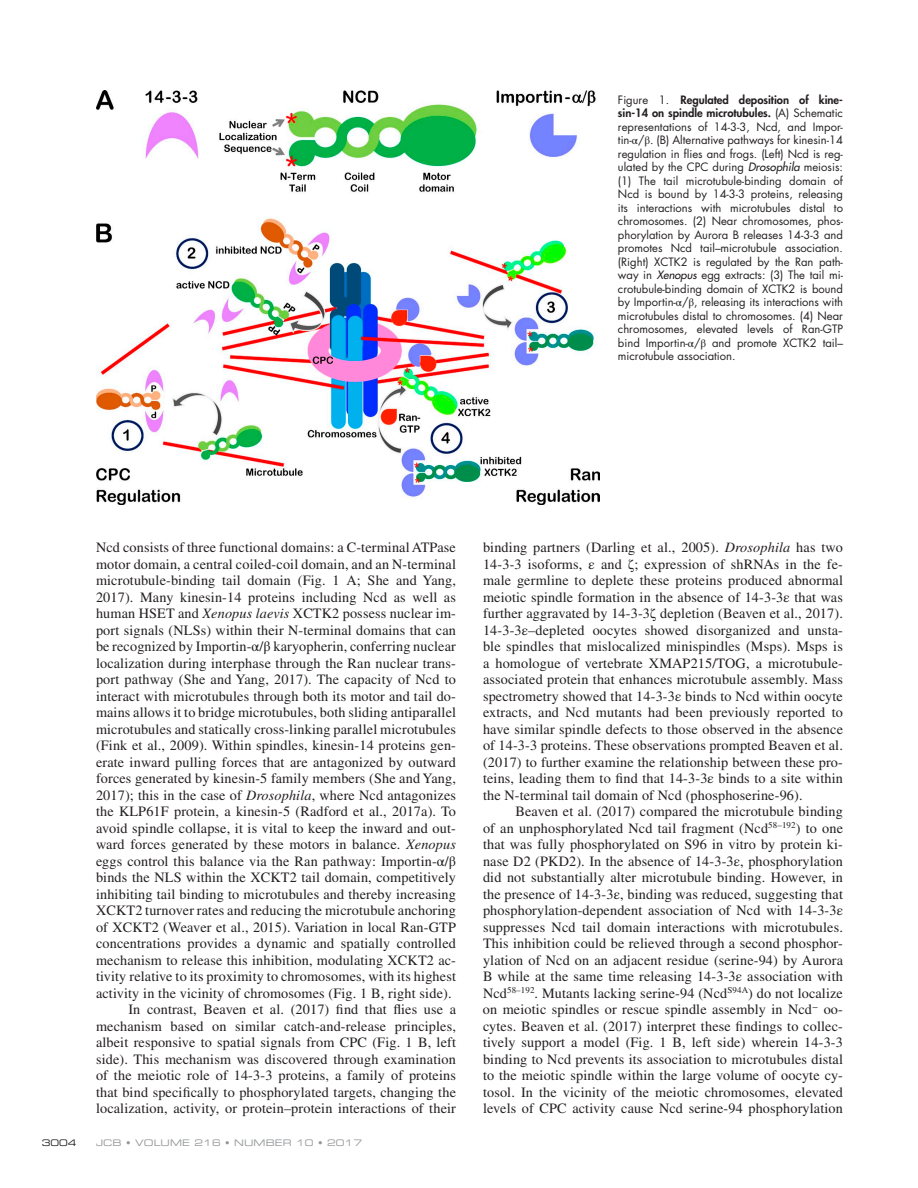
<style>
.page{position:relative;width:918px;height:1188px;background:#fff}
.page>*{position:absolute;margin:0;border:0;box-sizing:border-box;transform-origin:0 0}
.t1{font:14.25px/16.5px "Times LT Std";letter-spacing:.01em;color:#231f20;text-align:justify}
.t2{font:11.25px/13.5px "Futura Std";color:#231f20;text-align:justify}
.t3{font:9px "Eurostile LT Std Ex 2";letter-spacing:.01em;color:#949698}
.t4{font:9px "Eurostile LT Std Ex 2";color:#231f20}
.s1{font-weight:800}
.s2{font-family:"STIX General"}
.s3{font-weight:500;font-style:italic}
.s4{font-style:italic}
</style>
<div class="page">
<img style="left:96px;top:90px;width:504px;height:415px">
<p class="t2" style="left:618px;top:93px;width:227px">Figure 1. <span class="s1">Regulated deposition of kine&shy;sin-14 on spindle microtubules.</span> (A) Schematic representations of 14-3-3, Ncd, and Impor&shy;tin-<span class="s2">α</span>/<span class="s2">β</span>. (B) Alternative pathways for kinesin-14 regulation in flies and frogs. (Left) Ncd is reg&shy;ulated by the CPC during <span class="s3">Drosophila</span> meiosis: (1) The tail microtubule-binding domain of Ncd is bound by 14-3-3 proteins, releasing its interactions with microtubules distal to chromosomes. (2) Near chromosomes, phos&shy;phorylation by Aurora B releases 14-3-3 and promotes Ncd tail–microtubule association. (Right) XCTK2 is regulated by the Ran path&shy;way in <span class="s3">Xenopus</span> egg extracts: (3) The tail mi&shy;crotubule-binding domain of XCTK2 is bound by Importin-<span class="s2">α</span>/<span class="s2">β</span>, releasing its interactions with microtubules distal to chromosomes. (4) Near chromosomes, elevated levels of Ran-GTP bind Importin-<span class="s2">α</span>/<span class="s2">β</span> and promote XCTK2 tail– microtubule association.</p>
<p class="t1" style="left:96px;top:539px;width:361px">Ncd consists of three functional domains: a C-terminal ATPase</p>
<p class="t1" style="left:96px;top:555px;width:362px">motor domain, a central coiled-coil domain, and an N-terminal</p>
<p class="t1" style="left:96px;top:572px;width:362px">microtubule-binding tail domain (Fig. 1 A; She and Yang,</p>
<p class="t1" style="left:96px;top:588px;width:361px">2017). Many kinesin-14 proteins including Ncd as well as</p>
<p class="t1" style="left:96px;top:605px;width:362px">human HSET and <span class="s4">Xenopus laevis</span> XCTK2 possess nuclear im-</p>
<p class="t1" style="left:96px;top:621px;width:362px">port signals (NLSs) within their N-terminal domains that can</p>
<p class="t1" style="left:96px;top:638px;width:361px">be recognized by Importin-<span class="s2">α</span>/<span class="s2">β</span> karyopherin, conferring nuclear</p>
<p class="t1" style="left:96px;top:654px;width:362px">localization during interphase through the Ran nuclear trans-</p>
<p class="t1" style="left:96px;top:671px;width:361px">port pathway (She and Yang, 2017). The capacity of Ncd to</p>
<p class="t1" style="left:96px;top:687px;width:361px">interact with microtubules through both its motor and tail do-</p>
<p class="t1" style="left:96px;top:704px;width:362px">mains allows it to bridge microtubules, both sliding antiparallel</p>
<p class="t1" style="left:96px;top:720px;width:362px">microtubules and statically cross-linking parallel microtubules</p>
<p class="t1" style="left:96px;top:737px;width:362px">(Fink et al., 2009). Within spindles, kinesin-14 proteins gen-</p>
<p class="t1" style="left:96px;top:753px;width:362px">erate inward pulling forces that are antagonized by outward</p>
<p class="t1" style="left:96px;top:770px;width:362px">forces generated by kinesin-5 family members (She and Yang,</p>
<p class="t1" style="left:96px;top:786px;width:362px">2017); this in the case of <span class="s4">Drosophila</span>, where Ncd antagonizes</p>
<p class="t1" style="left:96px;top:803px;width:362px">the KLP61F protein, a kinesin-5 (Radford et al., 2017a). To</p>
<p class="t1" style="left:96px;top:819px;width:361px">avoid spindle collapse, it is vital to keep the inward and out-</p>
<p class="t1" style="left:96px;top:836px;width:361px">ward forces generated by these motors in balance. <span class="s4">Xenopus</span></p>
<p class="t1" style="left:96px;top:852px;width:361px">eggs control this balance via the Ran pathway: Importin-<span class="s2">α</span>/<span class="s2">β</span></p>
<p class="t1" style="left:96px;top:869px;width:362px">binds the NLS within the XCKT2 tail domain, competitively</p>
<p class="t1" style="left:96px;top:885px;width:362px">inhibiting tail binding to microtubules and thereby increasing</p>
<p class="t1" style="left:96px;top:902px;width:362px">XCKT2 turnover rates and reducing the microtubule anchoring</p>
<p class="t1" style="left:96px;top:918px;width:361px">of XCKT2 (Weaver et al., 2015). Variation in local Ran-GTP</p>
<p class="t1" style="left:96px;top:935px;width:362px">concentrations provides a dynamic and spatially controlled</p>
<p class="t1" style="left:96px;top:951px;width:362px">mechanism to release this inhibition, modulating XCKT2 ac-</p>
<p class="t1" style="left:96px;top:968px;width:362px">tivity relative to its proximity to chromosomes, with its highest</p>
<p class="t1" style="left:96px;top:984px;width:357px">activity in the vicinity of chromosomes (Fig. 1 B, right side).</p>
<p class="t1" style="left:128px;top:1001px;width:329px">In contrast, Beaven et al. (2017) find that flies use a</p>
<p class="t1" style="left:96px;top:1017px;width:362px">mechanism based on similar catch-and-release principles,</p>
<p class="t1" style="left:96px;top:1034px;width:362px">albeit responsive to spatial signals from CPC (Fig. 1 B, left</p>
<p class="t1" style="left:96px;top:1050px;width:361px">side). This mechanism was discovered through examination</p>
<p class="t1" style="left:96px;top:1067px;width:361px">of the meiotic role of 14-3-3 proteins, a family of proteins</p>
<p class="t1" style="left:96px;top:1083px;width:361px">that bind specifically to phosphorylated targets, changing the</p>
<p class="t1" style="left:96px;top:1100px;width:361px">localization, activity, or protein–protein interactions of their</p>
<p class="t4" style="left:42px;top:1136px;width:36px">3004</p>
<p class="t3" style="left:96px;top:1136px;width:268px">JCB • VOLUME 216 • NUMBER 10 • 2017</p>
<p class="t1" style="left:483px;top:539px;width:362px">binding partners (Darling et al., 2005). <span class="s4">Drosophila</span> has two 14-3-3 isoforms, <span class="s2">ε</span> and <span class="s2">ζ</span>; expression of shRNAs in the fe&shy;male germline to deplete these proteins produced abnormal meiotic spindle formation in the absence of 14-3-3<span class="s2">ε</span> that was further aggravated by 14-3-3<span class="s2">ζ</span> depletion (Beaven et al., 2017).<br>14-3-3<span class="s2">ε</span>–depleted oocytes showed disorganized and unsta&shy;ble spindles that mislocalized minispindles (Msps). Msps is a homologue of vertebrate XMAP215/TOG, a microtubule&shy;associated protein that enhances microtubule assembly. Mass spectrometry showed that 14-3-3<span class="s2">ε</span> binds to Ncd within oocyte extracts, and Ncd mutants had been previously reported to have similar spindle defects to those observed in the absence of 14-3-3 proteins. These observations prompted Beaven et al. (2017) to further examine the relationship between these pro&shy;teins, leading them to find that 14-3-3<span class="s2">ε</span> binds to a site within the N-terminal tail domain of Ncd (phosphoserine-96).</p>
<p class="t1" style="left:483px;top:803px;width:362px;text-indent:32px">Beaven et al. (2017) compared the microtubule binding of an unphosphorylated Ncd tail fragment (Ncd<sup>58–192</sup>) to one that was fully phosphorylated on S96 in vitro by protein ki&shy;nase D2 (PKD2). In the absence of 14-3-3<span class="s2">ε</span>, phosphorylation did not substantially alter microtubule binding. However, in the presence of 14-3-3<span class="s2">ε</span>, binding was reduced, suggesting that phosphorylation-dependent association of Ncd with 14-3-3<span class="s2">ε </span>suppresses Ncd tail domain interactions with microtubules.<br>This inhibition could be relieved through a second phosphor&shy;ylation of Ncd on an adjacent residue (serine-94) by Aurora B while at the same time releasing 14-3-3<span class="s2">ε</span> association with Ncd<sup>58–192</sup>. Mutants lacking serine-94 (Ncd<sup>S94A</sup>) do not localize on meiotic spindles or rescue spindle assembly in Ncd<sup>−</sup> oo&shy;cytes. Beaven et al. (2017) interpret these findings to collec&shy;tively support a model (Fig. 1 B, left side) wherein 14-3-3 binding to Ncd prevents its association to microtubules distal to the meiotic spindle within the large volume of oocyte cy&shy;tosol. In the vicinity of the meiotic chromosomes, elevated levels of CPC activity cause Ncd serine-94 phosphorylation</p>
</div>
